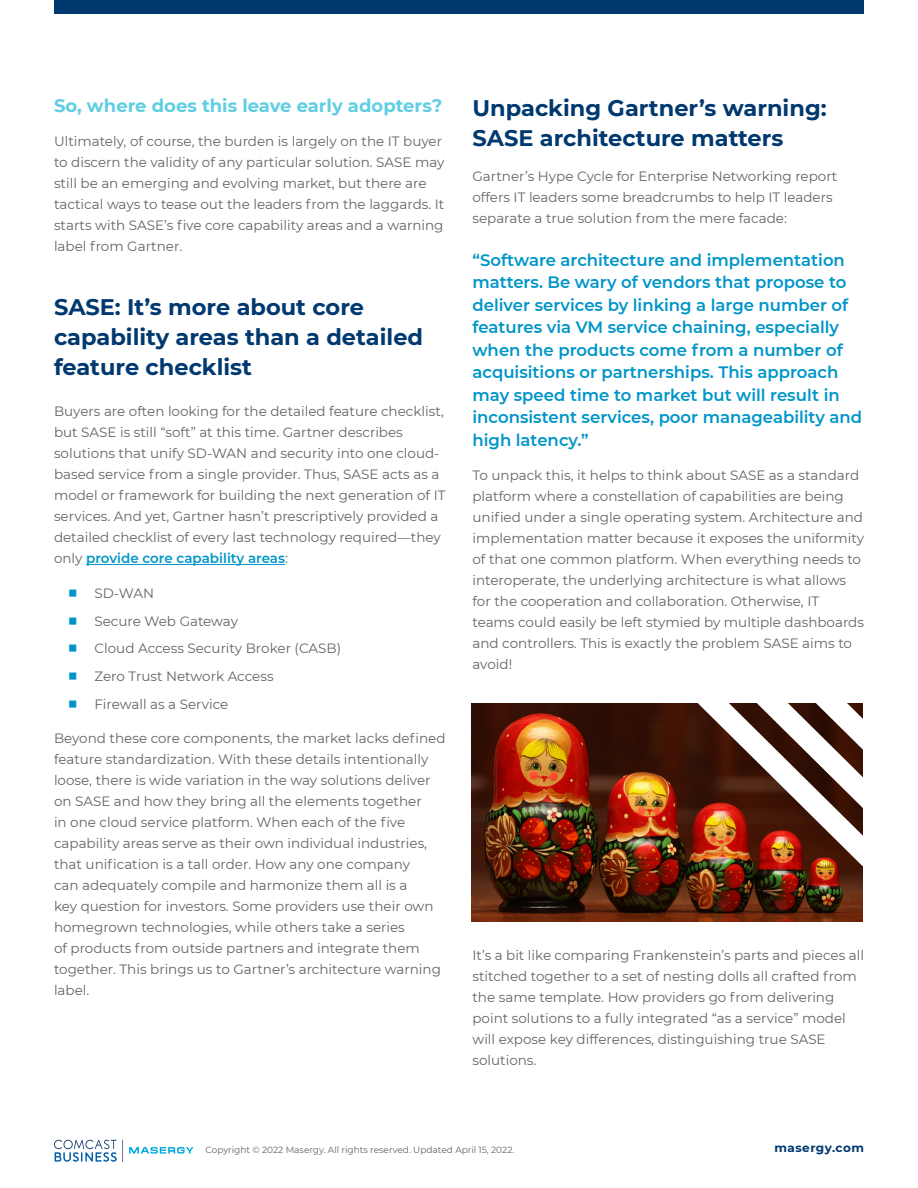
<style>
.page{position:relative;width:918px;height:1188px;background:#fff}
.page>*{position:absolute;margin:0;border:0;box-sizing:border-box;transform-origin:0 0}
.Heading_1{font:700 22.5px/30px "Montserrat";color:#003970}
.Heading_2{font:700 18px "Montserrat";color:#60cee2}
.t1{font:600 16.5px/22.5px "Montserrat";color:#0095c8}
.Heading_2-2{font:13.5px/21px "Montserrat";color:#636466}
.t2{font:700 12px "Montserrat";letter-spacing:.04em;color:#003970}
.t3{font:9px "Montserrat";color:#636366}
.s1{font-weight:600;color:#0095c8}
.s2{font-size:18px;color:#0095c8}
</style>
<div class="page">
<div style="left:54px;top:0;width:810px;height:14px;background:#003970"></div>
<svg style="left:54px;top:1139px;width:69px;height:23px"></svg>
<svg style="left:129px;top:1147px;width:65px;height:7px"></svg>
<hr style="left:86px;top:564px;width:199px;height:1px;background:#0095c8">
<img style="left:471px;top:704px;width:391px;height:218px">
<img style="left:697px;top:703px;width:166px;height:165px">
<p class="Heading_2" style="left:54px;top:93px;width:390px">So, where does this leave early adopters?</p>
<p class="Heading_2-2" style="left:54px;top:131px;width:392px">Ultimately, of course, the burden is largely on the IT buyer to discern the validity of any particular solution. SASE may still be an emerging and evolving market, but there are tactical ways to tease out the leaders from the laggards. It starts with SASE’s five core capability areas and a warning label from Gartner.</p>
<p class="Heading_1" style="left:54px;top:291px;width:371px">SASE: It’s more about core capability areas than a detailed feature checklist</p>
<p class="Heading_2-2" style="left:54px;top:401px;width:393px">Buyers are often looking for the detailed feature checklist, but SASE is still “soft” at this time. Gartner describes solutions that unify SD-WAN and security into one cloud&shy;based service from a single provider. Thus, SASE acts as a model or framework for building the next generation of IT services. And yet, Gartner hasn’t prescriptively provided a detailed checklist of every last technology required—they only <span class="s1">provide core capability areas</span>:</p>
<p class="Heading_2-2" style="left:68px;top:582px;width:88px"><span class="s2">■</span> SD-WAN</p>
<p class="Heading_2-2" style="left:68px;top:610px;width:172px"><span class="s2">■</span> Secure Web Gateway</p>
<p class="Heading_2-2" style="left:68px;top:638px;width:275px"><span class="s2">■</span> Cloud Access Security Broker (CASB)</p>
<p class="Heading_2-2" style="left:68px;top:665px;width:208px"><span class="s2">■</span> Zero Trust Network Access</p>
<p class="Heading_2-2" style="left:68px;top:693px;width:162px"><span class="s2">■</span> Firewall as a Service</p>
<p class="Heading_2-2" style="left:54px;top:728px;width:393px">Beyond these core components, the market lacks defined feature standardization. With these details intentionally loose, there is wide variation in the way solutions deliver on SASE and how they bring all the elements together<br>in one cloud service platform. When each of the five capability areas serve as their own individual industries, that unification is a tall order. How any one company<br>can adequately compile and harmonize them all is a<br>key question for investors. Some providers use their own homegrown technologies, while others take a series<br>of products from outside partners and integrate them together. This brings us to Gartner’s architecture warning label.</p>
<p class="Heading_1" style="left:472px;top:92px;width:356px">Unpacking Gartner’s warning:<br>SASE architecture matters</p>
<p class="Heading_2-2" style="left:472px;top:165px;width:366px">Gartner’s Hype Cycle for Enterprise Networking report offers IT leaders some breadcrumbs to help IT leaders separate a true solution from the mere facade:</p>
<p class="t1" style="left:472px;top:248px;width:391px">“Software architecture and implementation matters. Be wary of vendors that propose to deliver services by linking a large number of features via VM service chaining, especially when the products come from a number of acquisitions or partnerships. This approach may speed time to market but will result in inconsistent services, poor manageability and high latency.”</p>
<p class="Heading_2-2" style="left:472px;top:464px;width:393px">To unpack this, it helps to think about SASE as a standard platform where a constellation of capabilities are being unified under a single operating system. Architecture and implementation matter because it exposes the uniformity of that one common platform. When everything needs to interoperate, the underlying architecture is what allows for the cooperation and collaboration. Otherwise, IT teams could easily be left stymied by multiple dashboards and controllers. This is exactly the problem SASE aims to avoid!</p>
<p class="Heading_2-2" style="left:472px;top:944px;width:393px">It’s a bit like comparing Frankenstein’s parts and pieces all stitched together to a set of nesting dolls all crafted from the same template. How providers go from delivering point solutions to a fully integrated “as a service” model will expose key differences, distinguishing true SASE solutions.</p>
<p class="t3" style="left:206px;top:1144px;width:310px">Copyright © 2022 Masergy. All rights reserved. Updated April 15, 2022.</p>
<p class="t2" style="left:774px;top:1139px;width:91px">masergy.com</p>
</div>
